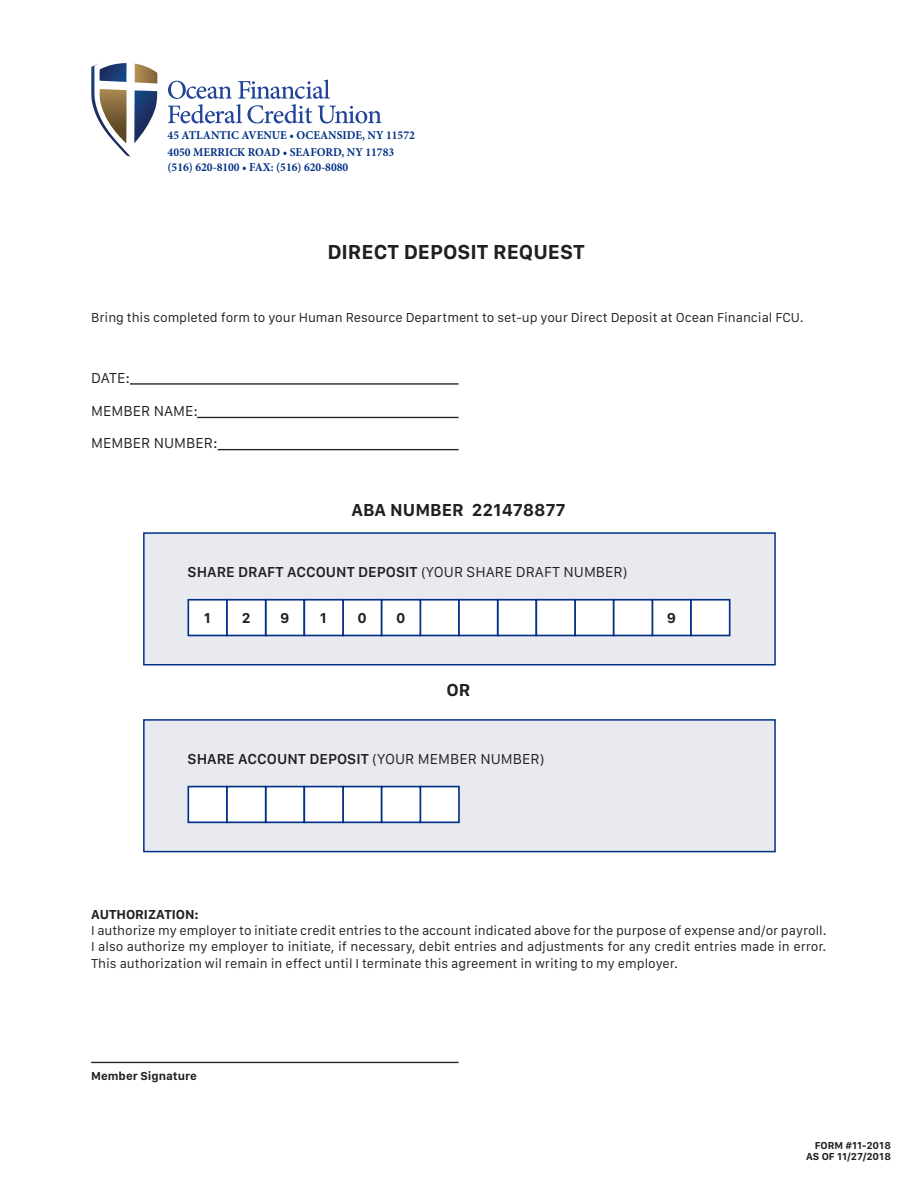
<style>
.page{position:relative;width:918px;height:1188px;background:#fff}
.page>*{position:absolute;margin:0;border:0;box-sizing:border-box;transform-origin:0 0}
.t1{font:700 21px "San Francisco Text";color:#231f20}
.t2{font:700 18px "San Francisco Text";color:#231f20}
.t3{font:600 15px "San Francisco Text";color:#231f20}
.t4{font:15px "San Francisco Text";color:#231f20}
.t5{font:700 14.85px "San Francisco Text";color:#231f20}
.t6{font:13.5px/16.5px "San Francisco Text";letter-spacing:-.005em;color:#231f20;text-align:justify}
.t7{font:700 13.5px "San Francisco Text";letter-spacing:-.005em;color:#231f20}
.t8{font:700 12px "Minion Pro";color:#003186;scale:.96 1}
.t9{font:700 12px "San Francisco Text";color:#231f20}
.t10{font:700 10.5px "San Francisco Text";color:#231f20}
.s1{font-weight:400}
</style>
<div class="page">
<div style="left:143px;top:532px;width:633px;height:134px;background:#e9eaf0;border:2px solid #003186"></div>
<div style="left:187px;top:599px;width:41px;height:37px;background:#fff;border:2px solid #003186"></div>
<div style="left:497px;top:599px;width:40px;height:37px;background:#fff;border:2px solid #003186"></div>
<div style="left:342px;top:599px;width:40px;height:37px;background:#fff;border:2px solid #003186"></div>
<div style="left:652px;top:599px;width:40px;height:37px;background:#fff;border:2px solid #003186"></div>
<div style="left:265px;top:599px;width:40px;height:37px;background:#fff;border:2px solid #003186"></div>
<div style="left:574px;top:599px;width:40px;height:37px;background:#fff;border:2px solid #003186"></div>
<div style="left:420px;top:599px;width:40px;height:37px;background:#fff;border:2px solid #003186"></div>
<div style="left:226px;top:599px;width:40px;height:37px;background:#fff;border:2px solid #003186"></div>
<div style="left:536px;top:599px;width:40px;height:37px;background:#fff;border:2px solid #003186"></div>
<div style="left:381px;top:599px;width:40px;height:37px;background:#fff;border:2px solid #003186"></div>
<div style="left:690px;top:599px;width:41px;height:37px;background:#fff;border:2px solid #003186"></div>
<div style="left:304px;top:599px;width:40px;height:37px;background:#fff;border:2px solid #003186"></div>
<div style="left:613px;top:599px;width:40px;height:37px;background:#fff;border:2px solid #003186"></div>
<div style="left:458px;top:599px;width:40px;height:37px;background:#fff;border:2px solid #003186"></div>
<div style="left:143px;top:719px;width:633px;height:133px;background:#e9eaf0;border:2px solid #003186"></div>
<svg style="left:91px;top:63px;width:66px;height:94px"></svg>
<svg style="left:168px;top:79px;width:213px;height:44px"></svg>
<hr style="left:197px;top:417px;width:262px;height:1px;background:#231f20">
<hr style="left:130px;top:383px;width:329px;height:2px;background:#231f20">
<hr style="left:218px;top:449px;width:241px;height:1px;background:#231f20">
<div style="left:187px;top:786px;width:41px;height:37px;background:#fff;border:2px solid #003186"></div>
<div style="left:342px;top:786px;width:40px;height:37px;background:#fff;border:2px solid #003186"></div>
<div style="left:265px;top:786px;width:40px;height:37px;background:#fff;border:2px solid #003186"></div>
<div style="left:420px;top:786px;width:40px;height:37px;background:#fff;border:2px solid #003186"></div>
<div style="left:226px;top:786px;width:40px;height:37px;background:#fff;border:2px solid #003186"></div>
<div style="left:381px;top:786px;width:40px;height:37px;background:#fff;border:2px solid #003186"></div>
<div style="left:304px;top:786px;width:40px;height:37px;background:#fff;border:2px solid #003186"></div>
<hr style="left:91px;top:1062px;width:368px;height:1px;background:#231f20">
<p class="t8" style="left:168px;top:127px;width:259px">45 ATLANTIC AVENUE • OCEANSIDE, NY 11572</p>
<p class="t8" style="left:168px;top:143px;width:238px">4050 MERRICK ROAD • SEAFORD, NY 11783</p>
<p class="t8" style="left:168px;top:159px;width:190px">(516) 620-8100 • FAX: (516) 620-8080</p>
<p class="t1" style="left:327px;top:238px;width:259px">DIRECT DEPOSIT REQUEST</p>
<p class="t6" style="left:91px;top:309px;width:714px">Bring this completed form to your Human Resource Department to set-up your Direct Deposit at Ocean Financial FCU.</p>
<p class="t4" style="left:91px;top:368px;width:41px">DATE:</p>
<p class="t4" style="left:91px;top:402px;width:109px">MEMBER NAME:</p>
<p class="t4" style="left:91px;top:434px;width:128px">MEMBER NUMBER:</p>
<p class="t2" style="left:351px;top:498px;width:216px">ABA NUMBER 221478877</p>
<p class="t3" style="left:188px;top:562px;width:441px">SHARE DRAFT ACCOUNT DEPOSIT <span class="s1">(YOUR SHARE DRAFT NUMBER)</span></p>
<p class="t5" style="left:204px;top:608px;width:9px">1</p>
<p class="t5" style="left:242px;top:608px;width:10px">2</p>
<p class="t5" style="left:280px;top:608px;width:11px">9</p>
<p class="t5" style="left:320px;top:608px;width:9px">1</p>
<p class="t5" style="left:358px;top:608px;width:11px">0</p>
<p class="t5" style="left:396px;top:608px;width:11px">0</p>
<p class="t5" style="left:667px;top:608px;width:11px">9</p>
<p class="t2" style="left:447px;top:679px;width:26px">OR</p>
<p class="t3" style="left:188px;top:750px;width:358px">SHARE ACCOUNT DEPOSIT <span class="s1">(YOUR MEMBER NUMBER)</span></p>
<p class="t7" style="left:91px;top:906px;width:109px">AUTHORIZATION:</p>
<p class="t6" style="left:91px;top:921px;width:737px">I authorize my employer to initiate credit entries to the account indicated above for the purpose of expense and/or payroll.<br>I also authorize my employer to initiate, if necessary, debit entries and adjustments for any credit entries made in error.<br>This authorization wil remain in effect until I terminate this agreement in writing to my employer.</p>
<p class="t9" style="left:91px;top:1068px;width:107px">Member Signature</p>
<p class="t10" style="left:815px;top:1138px;width:78px">FORM #11-2018</p>
<p class="t10" style="left:806px;top:1150px;width:86px">AS OF 11/27/2018</p>
</div>
